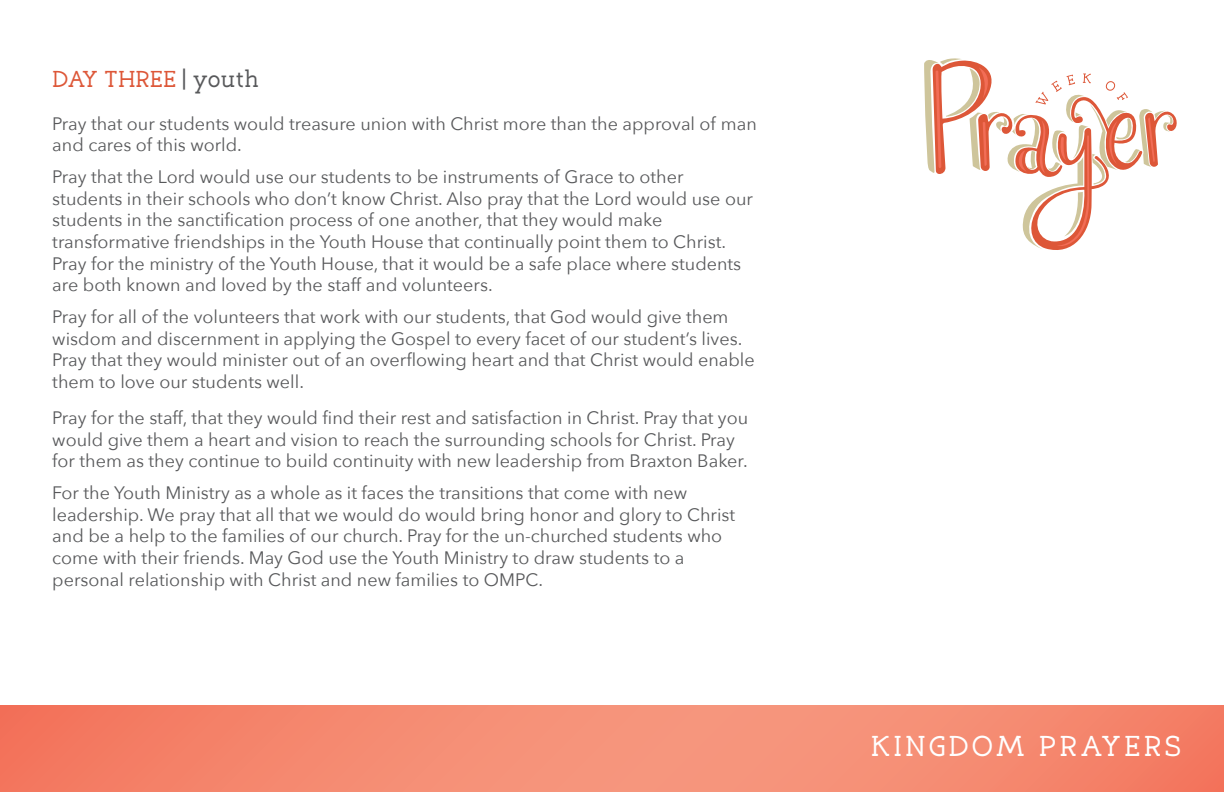
<style>
.page{position:relative;width:1224px;height:792px;background:#fff}
.page>*{position:absolute;margin:0;border:0;box-sizing:border-box;transform-origin:0 0}
.t1{font:30px "Eligible";letter-spacing:.1em;color:#fff}
.t2{font:24px "Eligible";color:#dd5738}
.t3{font:18px/21.6px "Avenir Next";color:#58595b}
.s1{color:#58595b}
</style>
<div class="page">
<svg style="left:924px;top:58px;width:253px;height:192px"></svg>
<svg style="left:0;top:706px;width:1224px;height:86px"></svg>
<h2 class="t2" style="left:52px;top:58px;width:208px">DAY THREE <span class="s1">| youth</span></h2>
<p class="t3" style="left:52px;top:112px;width:706px">Pray that our students would treasure union with Christ more than the approval of man and cares of this world.</p>
<p class="t3" style="left:52px;top:165px;width:702px">Pray that the Lord would use our students to be instruments of Grace to other students in their schools who don’t know Christ. Also pray that the Lord would use our students in the sanctification process of one another, that they would make transformative friendships in the Youth House that continually point them to Christ.<br>Pray for the ministry of the Youth House, that it would be a safe place where students are both known and loved by the staff and volunteers.</p>
<p class="t3" style="left:52px;top:305px;width:704px">Pray for all of the volunteers that work with our students, that God would give them wisdom and discernment in applying the Gospel to every facet of our student’s lives.<br>Pray that they would minister out of an overflowing heart and that Christ would enable them to love our students well.</p>
<p class="t3" style="left:52px;top:406px;width:697px">Pray for the staff, that they would find their rest and satisfaction in Christ. Pray that you would give them a heart and vision to reach the surrounding schools for Christ. Pray for them as they continue to build continuity with new leadership from Braxton Baker.</p>
<p class="t3" style="left:52px;top:481px;width:685px">For the Youth Ministry as a whole as it faces the transitions that come with new leadership. We pray that all that we would do would bring honor and glory to Christ and be a help to the families of our church. Pray for the un-churched students who come with their friends. May God use the Youth Ministry to draw students to a personal relationship with Christ and new families to OMPC.</p>
<h1 class="t1" style="left:871px;top:719px;width:312px">KINGDOM PRAYERS</h1>
</div>
